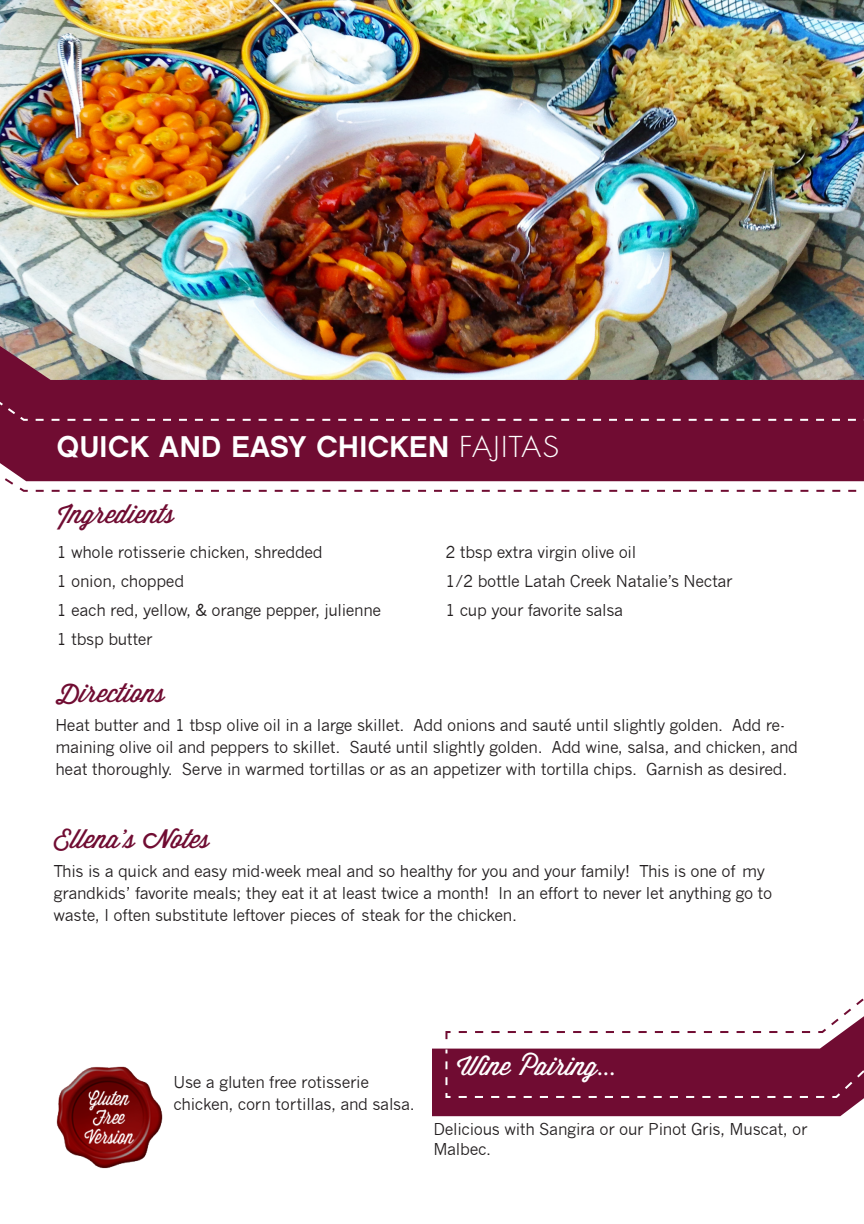
<style>
.page{position:relative;width:864px;height:1224px;background:#fff}
.page>*{position:absolute;margin:0;border:0;box-sizing:border-box;transform-origin:0 0}
.reversed_title_one{font:30px "Chalet New York Nineteen Sixty";letter-spacing:.015em;color:#fff}
.subhead{font:26px "Wisdom Script AI";color:#700c32}
.subhead_reversed{font:26px "Wisdom Script AI";color:#fff}
.text{font:16px/22px "News Gothic";letter-spacing:-.02em;color:#231f20}
.text_reversed{font:16px/20px "News Gothic";letter-spacing:-.02em;color:#231f20}
.s1{font-family:"Futura";font-weight:300;font-size:28px}
</style>
<div class="page">
<img style="left:0;top:0;width:864px;height:346px">
<img style="left:0;top:346px;width:864px;height:18px">
<div style="left:432px;top:1048px;width:431px;height:68px;background:#700c32"></div>
<svg style="left:444px;top:998px;width:420px;height:101px"></svg>
<svg style="left:8px;top:482px;width:849px;height:10px"></svg>
<svg style="left:0;top:364px;width:864px;height:118px;background:#792444"></svg>
<img style="left:56px;top:1066px;width:107px;height:103px">
<p class="reversed_title_one" style="left:57px;top:429px;width:504px">QUICK AND EASY CHICKEN <span class="s1">FAJITAS</span></p>
<p class="subhead" style="left:57px;top:494px;width:120px">Ingredients</p>
<p class="text" style="left:57px;top:541px;width:267px">1 whole rotisserie chicken, shredded</p>
<p class="text" style="left:57px;top:570px;width:129px">1 onion, chopped</p>
<p class="text" style="left:57px;top:599px;width:326px">1 each red, yellow, &amp; orange pepper, julienne</p>
<p class="text" style="left:57px;top:628px;width:97px">1 tbsp butter</p>
<p class="text" style="left:445px;top:541px;width:192px">2 tbsp extra virgin olive oil</p>
<p class="text" style="left:445px;top:570px;width:289px">1/2 bottle Latah Creek Natalie’s Nectar</p>
<p class="text" style="left:445px;top:599px;width:179px">1 cup your favorite salsa</p>
<p class="subhead" style="left:55px;top:672px;width:112px">Directions</p>
<p class="text" style="left:55px;top:714px;width:744px">Heat butter and 1 tbsp olive oil in a large skillet. Add onions and sauté until slightly golden. Add re&shy;maining olive oil and peppers to skillet. Sauté until slightly golden. Add wine, salsa, and chicken, and heat thoroughly. Serve in warmed tortillas or as an appetizer with tortilla chips. Garnish as desired.</p>
<p class="subhead" style="left:53px;top:818px;width:159px">Ellena's Notes</p>
<p class="text" style="left:53px;top:860px;width:720px">This is a quick and easy mid-week meal and so healthy for you and your family! This is one of my grandkids’ favorite meals; they eat it at least twice a month! In an effort to never let anything go to waste, I often substitute leftover pieces of steak for the chicken.</p>
<p class="text" style="left:174px;top:1071px;width:243px">Use a gluten free rotisserie chicken, corn tortillas, and salsa.</p>
<p class="subhead_reversed" style="left:457px;top:1046px;width:161px">Wine Pairing...</p>
<p class="text_reversed" style="left:433px;top:1119px;width:376px">Delicious with Sangira or our Pinot Gris, Muscat, or<br>Malbec.</p>
</div>
